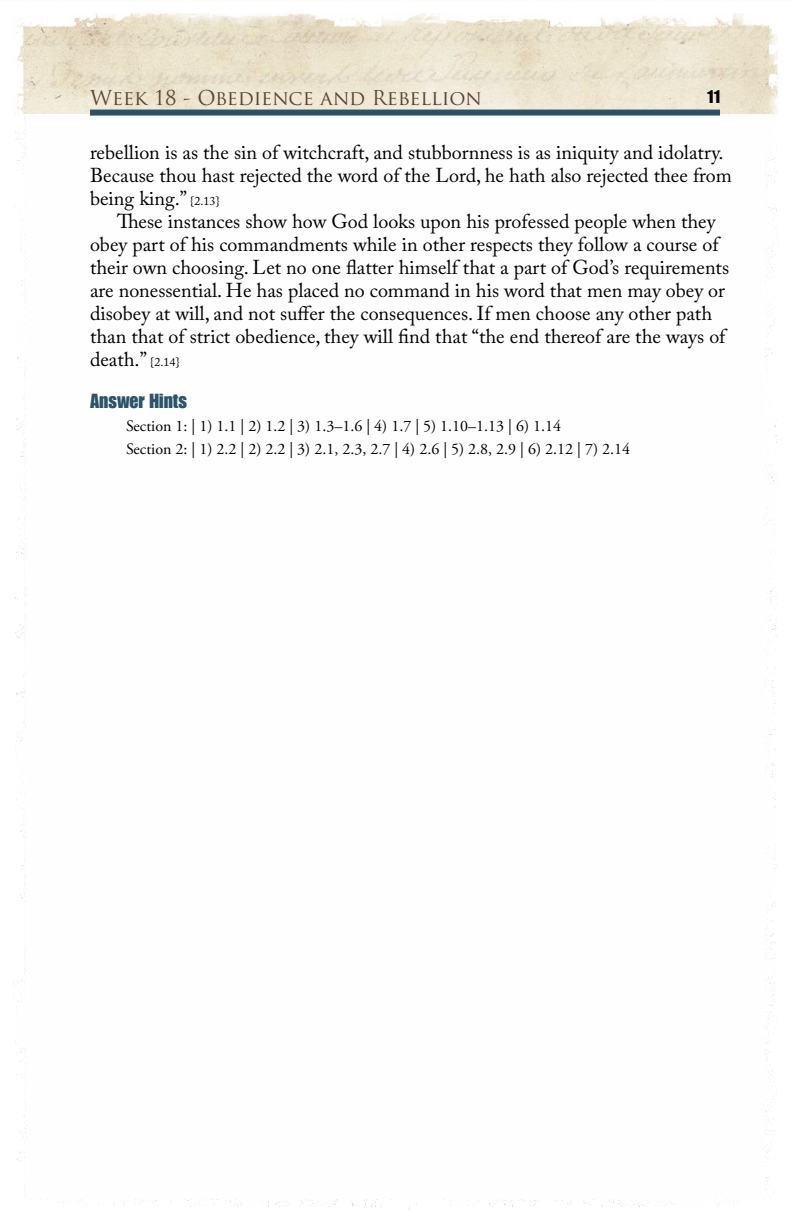
<style>
.page{position:relative;width:792px;height:1224px;background:#fff}
.page>*{position:absolute;margin:0;border:0;box-sizing:border-box;transform-origin:0 0}
.t1{font:20px/23px "Adobe Caslon Pro";color:#000}
.t2{font:20px "Trajan Pro";color:#5b4532}
.t3{font:20px "Genuine";color:#2d5369}
.t4{font:18px "Genuine";color:#000}
.t5{font:16px/23px "Adobe Garamond Pro";color:#000}
.s1{font-size:12px}
</style>
<div class="page">
<img style="left:13px;top:14px;width:766px;height:1196px">
<p class="t2" style="left:90px;top:85px;width:393px">Week 18 - Obedience and Rebellion</p>
<p class="t4" style="left:707px;top:86px;width:15px">11</p>
<p class="t1" style="left:90px;top:140px;width:643px">rebellion is as the sin of witchcraft, and stubbornness is as iniquity and idolatry.<br>Because thou hast rejected the word of the Lord, he hath also rejected thee from being king.” <span class="s1">{2.13}</span></p>
<p class="t1" style="left:90px;top:209px;width:641px;text-indent:27px">These instances show how God looks upon his professed people when they obey part of his commandments while in other respects they follow a course of their own choosing. Let no one flatter himself that a part of God’s requirements are nonessential. He has placed no command in his word that men may obey or disobey at will, and not suffer the consequences. If men choose any other path than that of strict obedience, they will find that “the end thereof are the ways of death.” <span class="s1">{2.14}</span></p>
<p class="t3" style="left:90px;top:389px;width:99px">Answer Hints</p>
<p class="t5" style="left:126px;top:415px;width:506px">Section 1: | 1) 1.1 | 2) 1.2 | 3) 1.3–1.6 | 4) 1.7 | 5) 1.10–1.13 | 6) 1.14<br>Section 2: | 1) 2.2 | 2) 2.2 | 3) 2.1, 2.3, 2.7 | 4) 2.6 | 5) 2.8, 2.9 | 6) 2.12 | 7) 2.14</p>
</div>
